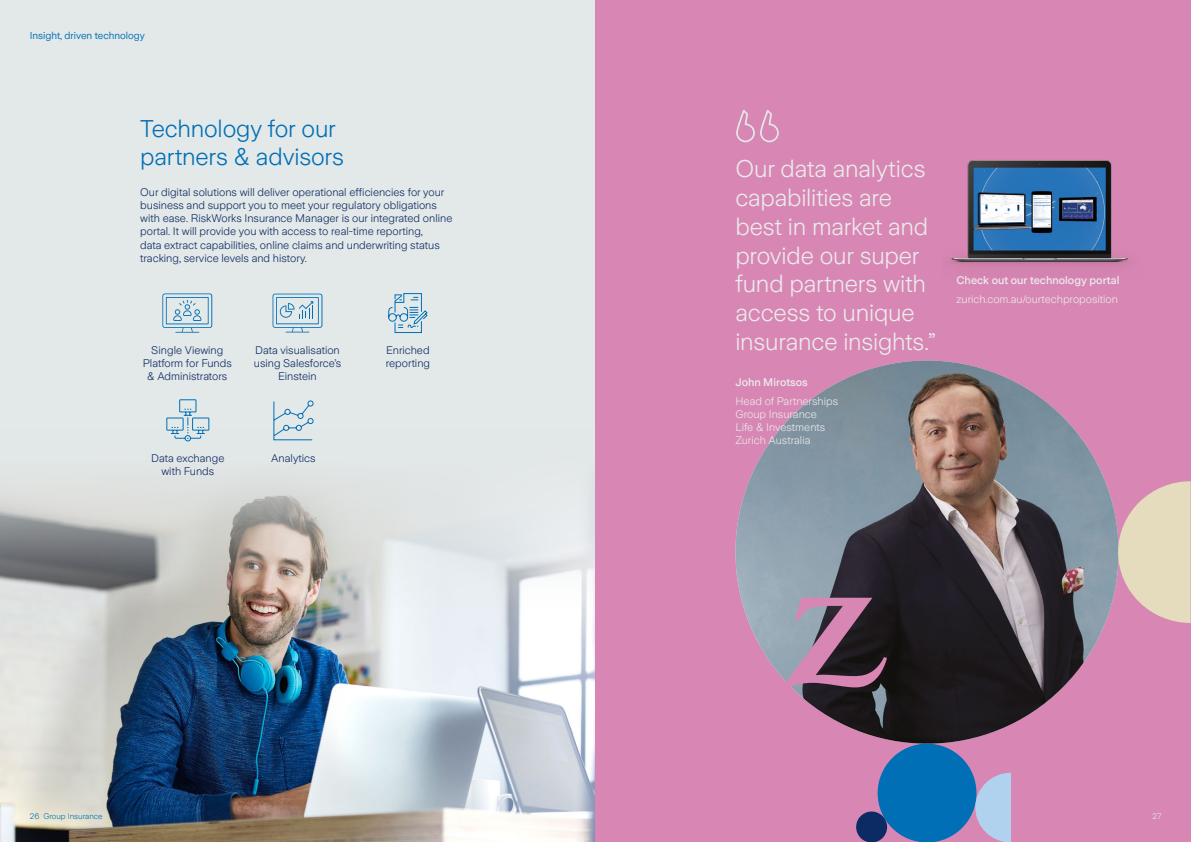
<style>
.page{position:relative;width:1191px;height:842px;background:#fff}
.page>*{position:absolute;margin:0;border:0;box-sizing:border-box;transform-origin:0 0}
.t1{font:300 24px/28.8px "Zurich Sans";letter-spacing:-.01em;color:#eaebec}
.t2{font:300 24px/28.8px "Zurich Sans";letter-spacing:-.01em;color:#006fb6}
.t3{font:300 11px/13.2px "Zurich Sans";color:#0c2a64;text-align:center}
.t4{font:300 11px/13.2px "Zurich Sans";color:#eaebec}
.t5{font:500 11px "Zurich Sans";color:#eaebec}
.t6{font:10px "Zurich Sans";color:#006fb6}
.t7{font:300 8px "Zurich Sans";color:#006fb6}
.t8{font:300 8px "Zurich Sans";color:#eaebec}
</style>
<div class="page">
<div style="left:0;top:0;width:595px;height:429px;background:#e3e8e8"></div>
<img style="left:0;top:429px;width:595px;height:413px">
<svg style="left:273px;top:400px;width:41px;height:41px;background:#c3d6e0"></svg>
<svg style="left:166px;top:399px;width:44px;height:43px;background:#c1d5e0"></svg>
<svg style="left:388px;top:293px;width:40px;height:40px;background:#b3cedd"></svg>
<svg style="left:272px;top:294px;width:50px;height:38px;background:#b8d0de"></svg>
<svg style="left:162px;top:293px;width:50px;height:40px;background:#b7d0de"></svg>
<div style="left:595px;top:0;width:596px;height:842px;background:#d886b3"></div>
<svg style="left:736px;top:110px;width:43px;height:32px"></svg>
<img style="left:735px;top:361px;width:383px;height:384px">
<svg style="left:786px;top:598px;width:101px;height:89px"></svg>
<div style="left:877px;top:744px;width:99px;height:98px;background:#006fb6;border-radius:50%"></div>
<svg style="left:1118px;top:481px;width:72px;height:142px"></svg>
<div style="left:856px;top:811px;width:31px;height:31px;background:#0c2a64;border-radius:50%"></div>
<svg style="left:975px;top:773px;width:36px;height:69px"></svg>
<svg style="left:950px;top:160px;width:178px;height:106px"></svg>
<p class="t6" style="left:30px;top:30px;width:117px">Insight, driven technology</p>
<h1 class="t2" style="left:140px;top:114px;width:205px">Technology for our partners &amp; advisors</h1>
<p class="t3" style="left:140px;top:185px;width:314px;text-align:left">Our digital solutions will deliver operational efficiencies for your business and support you to meet your regulatory obligations with ease. RiskWorks Insurance Manager is our integrated online portal. It will provide you with access to real-time reporting,<br>data extract capabilities, online claims and underwriting status tracking, service levels and history.</p>
<p class="t3" style="left:143px;top:343px;width:91px">Single Viewing<br>Platform for Funds &amp; Administrators</p>
<p class="t3" style="left:254px;top:343px;width:89px">Data visualisation using Salesforce’s<br>Einstein</p>
<p class="t3" style="left:386px;top:343px;width:46px;text-align:left">Enriched reporting</p>
<p class="t3" style="left:151px;top:451px;width:75px">Data exchange with Funds</p>
<p class="t3" style="left:271px;top:451px;width:46px">Analytics</p>
<h1 class="t1" style="left:735px;top:155px;width:202px">Our data analytics capabilities are best in market and provide our super fund partners with access to unique insurance insights.”</h1>
<p class="t5" style="left:735px;top:376px;width:74px">John Mirotsos</p>
<p class="t4" style="left:735px;top:395px;width:104px">Head of Partnerships<br>Group Insurance<br>Life &amp; Investments<br>Zurich Australia</p>
<p class="t5" style="left:956px;top:274px;width:164px">Check out our technology portal</p>
<p class="t4" style="left:956px;top:292px;width:163px">zurich.com.au/ourtechproposition</p>
<p class="t7" style="left:30px;top:812px;width:74px">26 Group Insurance</p>
<p class="t8" style="left:1152px;top:812px;width:10px">27</p>
</div>
